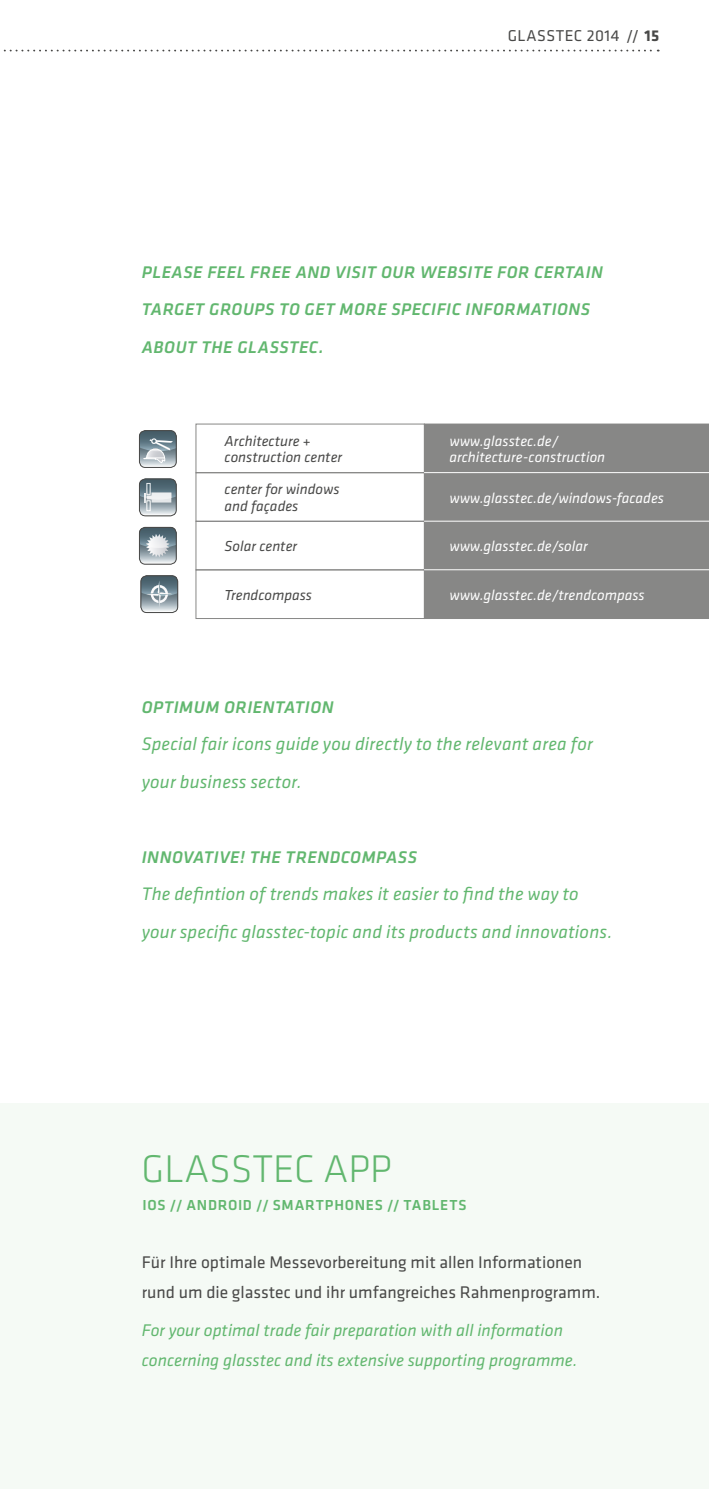
<style>
.page{position:relative;width:709px;height:1489px;background:#fff}
.page>*{position:absolute;margin:0;border:0;box-sizing:border-box;transform-origin:0 0}
.t1{font:300 40px "Klavika";color:#62b76f}
.t2{font:italic 18.75px/37.5px "Klavika";letter-spacing:.01em;color:#62b76f}
.t3{font:italic 500 17.5px/37.5px "Klavika";letter-spacing:.03em;color:#62b76f}
.t4{font:italic 17.5px/30px "Klavika";color:#62b76f}
.t5{font:17.5px/30px "Klavika";color:#494948}
.t6{font:16.25px "Klavika";letter-spacing:.03em;color:#494948}
.t7{font:italic 15px/16.8px "Klavika";color:#fff}
.t8{font:italic 15px/16.8px "Klavika";color:#494948}
.t9{font:500 15px "Klavika";letter-spacing:.05em;color:#62b76f}
.s1{font-weight:700}
</style>
<div class="page">
<svg style="left:3px;top:50px;width:655px;height:1px"></svg>
<svg style="left:139px;top:430px;width:37px;height:38px"></svg>
<div style="left:139px;top:430px;width:37px;height:38px;border:1px solid #494948;border-radius:6px"></div>
<svg style="left:139px;top:527px;width:37px;height:37px"></svg>
<div style="left:139px;top:527px;width:37px;height:37px;border:1px solid #494948;border-radius:6px"></div>
<svg style="left:141px;top:575px;width:37px;height:38px"></svg>
<div style="left:141px;top:575px;width:37px;height:38px;border:1px solid #494948;border-radius:6px"></div>
<svg style="left:139px;top:478px;width:37px;height:38px"></svg>
<div style="left:139px;top:478px;width:37px;height:38px;border:1px solid #494948;border-radius:6px"></div>
<div style="left:196px;top:424px;width:228px;height:49px;border:1px solid #878786"></div>
<div style="left:196px;top:472px;width:228px;height:49px;border:1px solid #878786"></div>
<div style="left:196px;top:521px;width:228px;height:49px;border:1px solid #878786"></div>
<div style="left:196px;top:569px;width:228px;height:49px;border:1px solid #878786"></div>
<div style="left:424px;top:424px;width:285px;height:194px;background:#878786"></div>
<hr style="left:424px;top:472px;width:285px;height:1px;background:#fff">
<hr style="left:424px;top:520px;width:285px;height:1px;background:#fff">
<hr style="left:424px;top:569px;width:285px;height:1px;background:#fff">
<hr style="left:424px;top:618px;width:285px;height:1px;background:#878786">
<p class="t6" style="left:507px;top:25px;width:153px">GLASSTEC 2014 // <span class="s1">15</span></p>
<p class="t3" style="left:142px;top:253px;width:463px">PLEASE FEEL FREE AND VISIT OUR WEBSITE FOR CERTAIN<br>TARGET GROUPS TO GET MORE SPECIFIC INFORMATIONS<br>ABOUT THE GLASSTEC.</p>
<p class="t8" style="left:225px;top:432px;width:119px">Architecture + construction center</p>
<p class="t8" style="left:225px;top:480px;width:116px">center for windows and façades</p>
<p class="t8" style="left:225px;top:537px;width:74px">Solar center</p>
<p class="t8" style="left:225px;top:586px;width:89px">Trendcompass</p>
<p class="t7" style="left:449px;top:432px;width:157px">www.glasstec.de/ architecture-construction</p>
<p class="t7" style="left:449px;top:489px;width:216px">www.glasstec.de/windows-facades</p>
<p class="t7" style="left:449px;top:537px;width:140px">www.glasstec.de/solar</p>
<p class="t7" style="left:449px;top:586px;width:197px">www.glasstec.de/trendcompass</p>
<p class="t3" style="left:142px;top:688px;width:193px">OPTIMUM ORIENTATION</p>
<p class="t2" style="left:142px;top:725px;width:453px">Special fair icons guide you directly to the relevant area for your business sector.</p>
<p class="t3" style="left:142px;top:838px;width:277px">INNOVATIVE! THE TRENDCOMPASS</p>
<p class="t2" style="left:142px;top:875px;width:472px">The defintion of trends makes it easier to find the way to your specific glasstec-topic and its products and innovations.</p>
<h1 class="t1" style="left:142px;top:1144px;width:252px">GLASSTEC APP</h1>
<p class="t9" style="left:143px;top:1194px;width:325px">IOS // ANDROID // SMARTPHONES // TABLETS</p>
<p class="t5" style="left:142px;top:1246px;width:460px">Für Ihre optimale Messevorbereitung mit allen Informationen rund um die glasstec und ihr umfangreiches Rahmenprogramm.</p>
<p class="t4" style="left:142px;top:1314px;width:437px">For your optimal trade fair preparation with all information concerning glasstec and its extensive supporting programme.</p>
</div>
